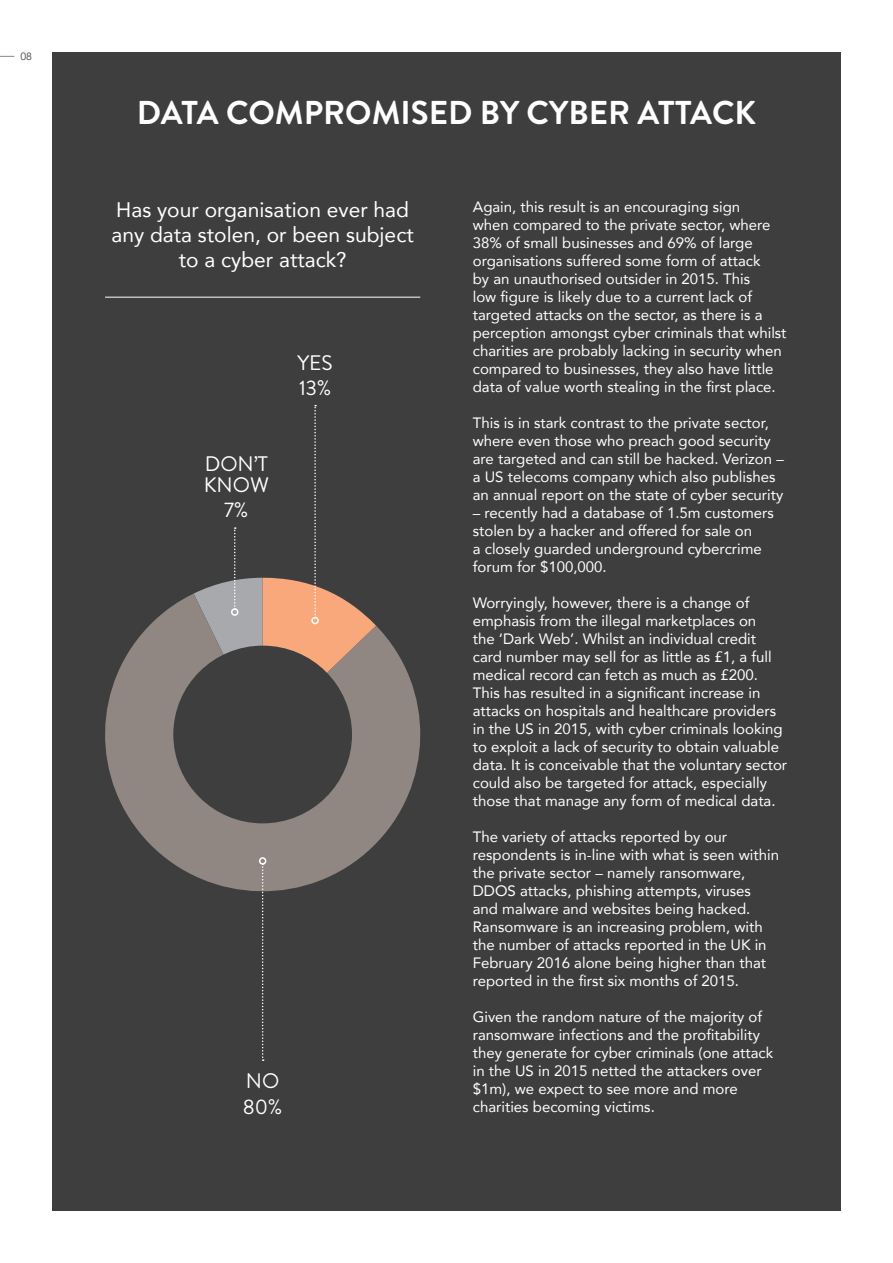
<style>
.page{position:relative;width:893px;height:1263px;background:#fff}
.page>*{position:absolute;margin:0;border:0;box-sizing:border-box;transform-origin:0 0}
.t1{font:700 33px "Brandon Grotesque";color:#fff}
.t2{font:21px/25.2px "Avenir";color:#fff;text-align:center}
.t3{font:21px/25.2px "Brandon Grotesque";color:#fff}
.t4{font:15px/18px "Avenir";color:#fff}
.t5{font:10.5px "Avenir";color:#3e3e3f}
</style>
<div class="page">
<div style="left:52px;top:52px;width:788px;height:1158px;background:#3e3e3f"></div>
<svg style="left:0;top:56px;width:14px;height:1px"></svg>
<hr style="left:105px;top:297px;width:315px;height:1px;background:#fff">
<svg style="left:105px;top:594px;width:316px;height:298px;fill:#908682"></svg>
<div style="left:173px;top:646px;width:179px;height:177px;background:#3e3e3f;border-radius:50%"></div>
<svg style="left:194px;top:405px;width:182px;height:329px"></svg>
<div style="left:311px;top:617px;width:8px;height:7px;border:2px solid #fff;border-radius:50%"></div>
<svg style="left:262px;top:865px;width:2px;height:196px"></svg>
<div style="left:259px;top:857px;width:7px;height:8px;border:2px solid #fff;border-radius:50%"></div>
<p class="t5" style="left:20px;top:50px;width:13px">08</p>
<h1 class="t1" style="left:137px;top:90px;width:621px">DATA COMPROMISED BY CYBER ATTACK</h1>
<h2 class="t2" style="left:111px;top:196px;width:304px">Has your organisation ever had any data stolen, or been subject to a cyber attack?</h2>
<p class="t4" style="left:473px;top:198px;width:315px">Again, this result is an encouraging sign<br>when compared to the private sector, where 38% of small businesses and 69% of large organisations suffered some form of attack<br>by an unauthorised outsider in 2015. This<br>low figure is likely due to a current lack of targeted attacks on the sector, as there is a perception amongst cyber criminals that whilst charities are probably lacking in security when compared to businesses, they also have little data of value worth stealing in the first place.</p>
<p class="t4" style="left:473px;top:414px;width:313px">This is in stark contrast to the private sector, where even those who preach good security are targeted and can still be hacked. Verizon – a US telecoms company which also publishes an annual report on the state of cyber security</p>
<p class="t4" style="left:473px;top:504px;width:303px">– recently had a database of 1.5m customers stolen by a hacker and offered for sale on<br>a closely guarded underground cybercrime forum for $100,000.</p>
<p class="t4" style="left:473px;top:594px;width:316px">Worryingly, however, there is a change of emphasis from the illegal marketplaces on<br>the ‘Dark Web’. Whilst an individual credit card number may sell for as little as £1, a full medical record can fetch as much as £200.<br>This has resulted in a significant increase in attacks on hospitals and healthcare providers in the US in 2015, with cyber criminals looking to exploit a lack of security to obtain valuable data. It is conceivable that the voluntary sector could also be targeted for attack, especially those that manage any form of medical data.</p>
<p class="t4" style="left:473px;top:828px;width:308px">The variety of attacks reported by our respondents is in-line with what is seen within the private sector – namely ransomware, DDOS attacks, phishing attempts, viruses and malware and websites being hacked.<br>Ransomware is an increasing problem, with the number of attacks reported in the UK in February 2016 alone being higher than that reported in the first six months of 2015.</p>
<p class="t4" style="left:473px;top:1008px;width:302px">Given the random nature of the majority of ransomware infections and the profitability they generate for cyber criminals (one attack in the US in 2015 netted the attackers over $1m), we expect to see more and more charities becoming victims.</p>
<h2 class="t3" style="left:297px;top:350px;width:37px">YES<br>13%</h2>
<h2 class="t3" style="left:204px;top:453px;width:67px;line-height:21px">DON’T<br>KNOW</h2>
<h2 class="t3" style="left:224px;top:497px;width:26px">7%</h2>
<h2 class="t3" style="left:243px;top:1069px;width:41px">NO<br>80%</h2>
</div>
